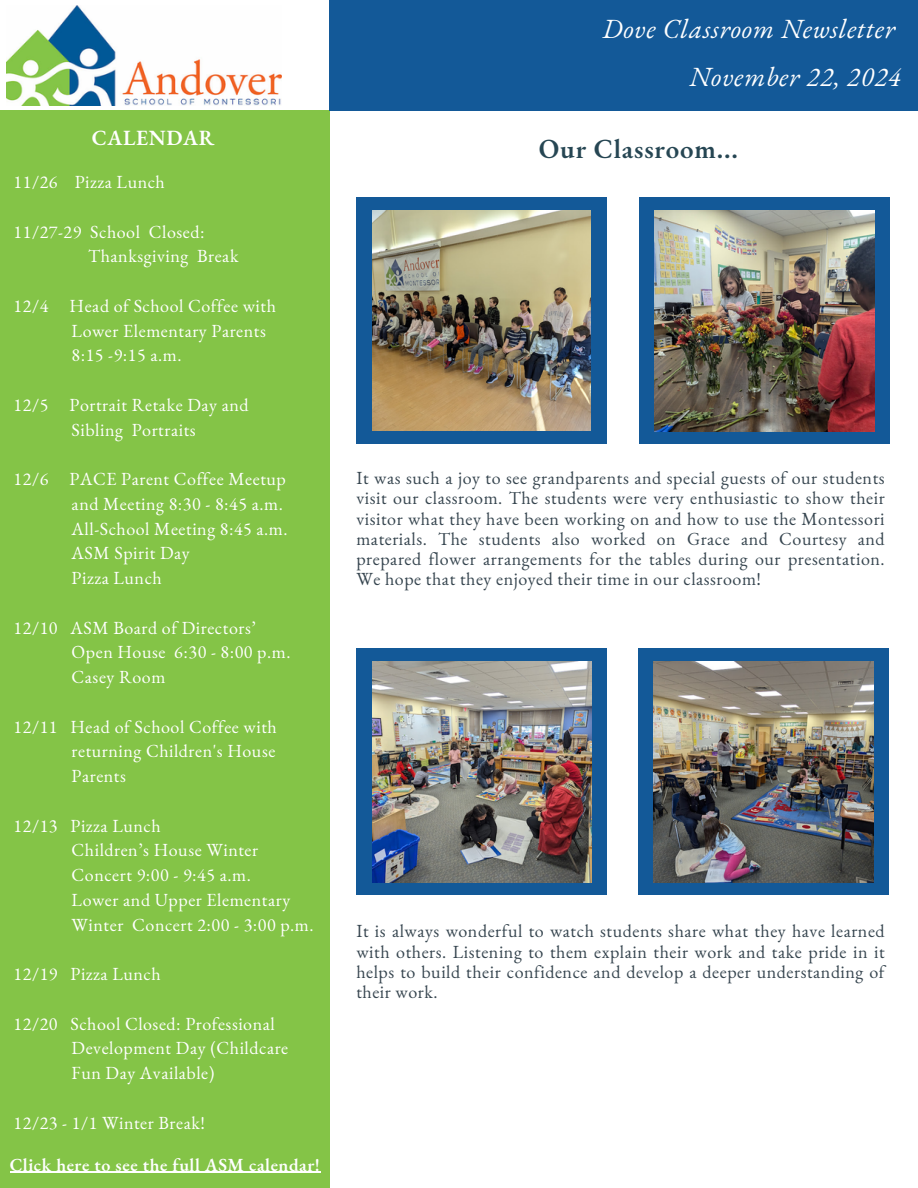
<style>
.page{position:relative;width:918px;height:1188px;background:#fff}
.page>*{position:absolute;margin:0;border:0;box-sizing:border-box;transform-origin:0 0}
.t1{font:italic 27px/48.3px "EB Garamond";letter-spacing:.03em;color:#fff;text-align:right}
.t2{font:600 27px "EB Garamond";letter-spacing:.03em;color:#264653}
.t3{font:600 21.15px "EB Garamond";letter-spacing:.03em;color:#fff}
.t4{font:18px "EB Garamond";letter-spacing:.03em;color:#fff}
.t5{font:18px/20.2px "EB Garamond";letter-spacing:.03em;color:#36454f;text-align:justify}
.t6{font:600 18px "EB Garamond";letter-spacing:.03em;color:#fff}
</style>
<div class="page">
<div style="left:0;top:111px;width:330px;height:1077px;background:#84c447"></div>
<img style="left:7px;top:5px;width:274px;height:100px">
<div style="left:330px;top:0;width:588px;height:111px;background:#135998"></div>
<div style="left:356px;top:198px;width:251px;height:246px;background:#135998"></div>
<img style="left:372px;top:210px;width:219px;height:221px">
<div style="left:639px;top:198px;width:251px;height:246px;background:#135998"></div>
<img style="left:655px;top:210px;width:219px;height:222px">
<div style="left:356px;top:649px;width:251px;height:246px;background:#135998"></div>
<div style="left:638px;top:649px;width:251px;height:246px;background:#135998"></div>
<img style="left:372px;top:661px;width:220px;height:222px">
<img style="left:654px;top:661px;width:219px;height:222px">
<hr style="left:10px;top:1172px;width:311px;height:1px;background:#fff">
<h2 class="t3" style="left:92px;top:124px;width:124px">CALENDAR</h2>
<p class="t4" style="left:14px;top:170px;width:153px">11/26 Pizza Lunch</p>
<p class="t4" style="left:14px;top:220px;width:192px">11/27-29 School Closed:</p>
<p class="t4" style="left:88px;top:244px;width:152px">Thanksgiving Break</p>
<p class="t4" style="left:14px;top:294px;width:264px">12/4 Head of School Coffee with</p>
<p class="t4" style="left:72px;top:319px;width:196px">Lower Elementary Parents</p>
<p class="t4" style="left:72px;top:343px;width:111px">8:15 -9:15 a.m.</p>
<p class="t4" style="left:14px;top:393px;width:237px">12/5 Portrait Retake Day and</p>
<p class="t4" style="left:72px;top:418px;width:126px">Sibling Portraits</p>
<p class="t4" style="left:14px;top:467px;width:274px">12/6 PACE Parent Coffee Meetup</p>
<p class="t4" style="left:72px;top:492px;width:213px">and Meeting 8:30 - 8:45 a.m.</p>
<p class="t4" style="left:72px;top:517px;width:218px">All-School Meeting 8:45 a.m.</p>
<p class="t4" style="left:72px;top:541px;width:120px">ASM Spirit Day</p>
<p class="t4" style="left:72px;top:566px;width:92px">Pizza Lunch</p>
<p class="t4" style="left:14px;top:616px;width:244px">12/10 ASM Board of Directors’</p>
<p class="t4" style="left:72px;top:640px;width:220px">Open House 6:30 - 8:00 p.m.</p>
<p class="t4" style="left:72px;top:665px;width:95px">Casey Room</p>
<p class="t4" style="left:14px;top:715px;width:265px">12/11 Head of School Coffee with</p>
<p class="t4" style="left:72px;top:739px;width:205px">returning Children's House</p>
<p class="t4" style="left:72px;top:764px;width:56px">Parents</p>
<p class="t4" style="left:14px;top:814px;width:149px">12/13 Pizza Lunch</p>
<p class="t4" style="left:72px;top:838px;width:188px">Children’s House Winter</p>
<p class="t4" style="left:72px;top:863px;width:181px">Concert 9:00 - 9:45 a.m.</p>
<p class="t4" style="left:72px;top:888px;width:220px">Lower and Upper Elementary</p>
<p class="t4" style="left:72px;top:913px;width:243px">Winter Concert 2:00 - 3:00 p.m.</p>
<p class="t4" style="left:14px;top:962px;width:149px">12/19 Pizza Lunch</p>
<p class="t4" style="left:14px;top:1012px;width:263px">12/20 School Closed: Professional</p>
<h4 class="t4" style="left:72px;top:1036px;width:218px">Development Day (Childcare</h4>
<h1 class="t4" style="left:72px;top:1061px;width:144px">Fun Day Available)</h1>
<p class="t4" style="left:14px;top:1111px;width:193px">12/23 - 1/1 Winter Break!</p>
<p class="t6" style="left:10px;top:1153px;width:312px">Click here to see the full ASM calendar!</p>
<p class="t1" style="left:602px;top:4px;width:300px">Dove Classroom Newsletter<br>November 22, 2024</p>
<h3 class="t2" style="left:539px;top:131px;width:201px">Our Classroom...</h3>
<p class="t5" style="left:356px;top:468px;width:530px">It was such a joy to see grandparents and special guests of our students visit our classroom. The students were very enthusiastic to show their visitor what they have been working on and how to use the Montessori materials. The students also worked on Grace and Courtesy and prepared flower arrangements for the tables during our presentation.<br>We hope that they enjoyed their time in our classroom!</p>
<p class="t5" style="left:356px;top:921px;width:530px">It is always wonderful to watch students share what they have learned with others. Listening to them explain their work and take pride in it helps to build their confidence and develop a deeper understanding of their work.</p>
</div>
